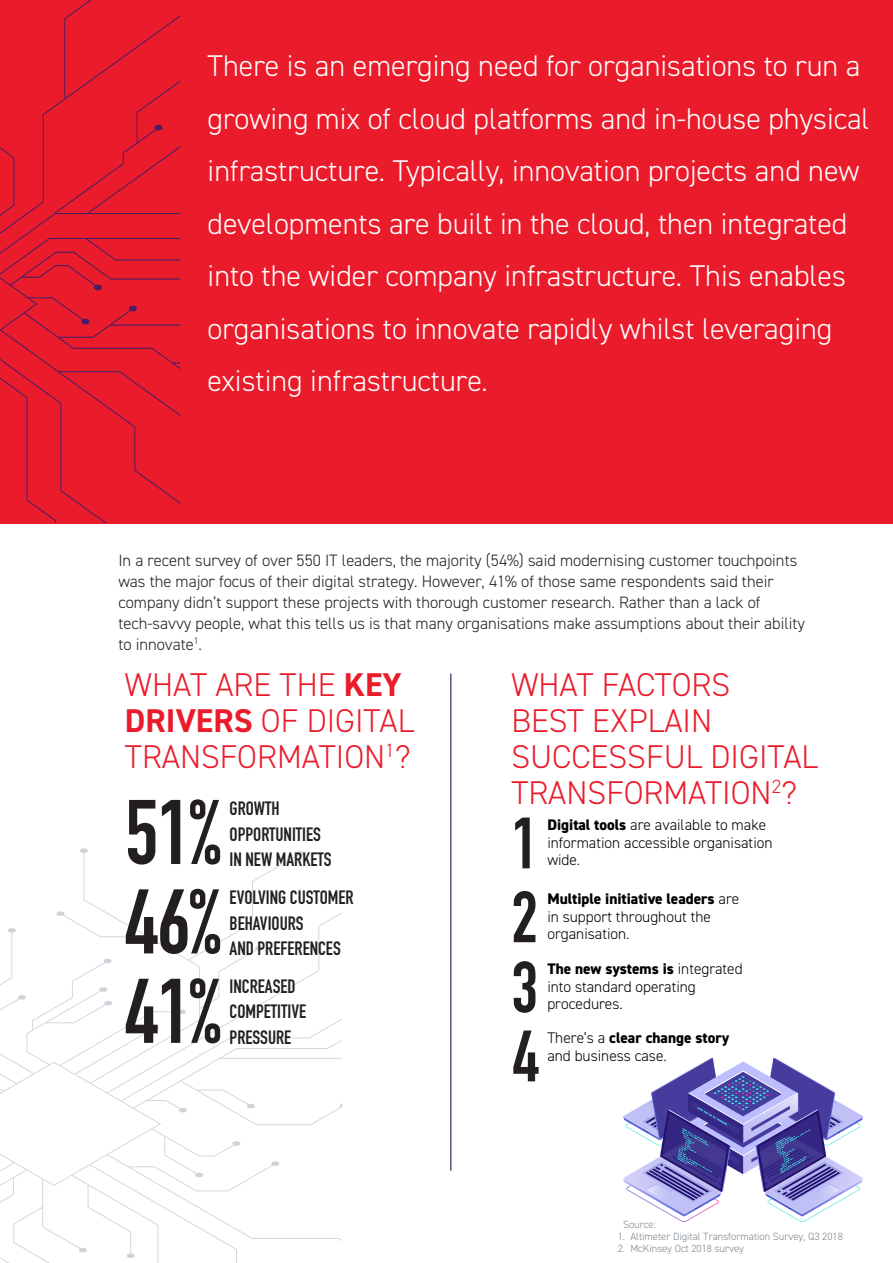
<style>
.page{position:relative;width:893px;height:1263px;background:#fff}
.page>*{position:absolute;margin:0;border:0;box-sizing:border-box;transform-origin:0 0}
.t1{font:90px/89.4px "DIN Engschrift Std";color:#231f20;text-align:justify}
.t2{font:71.4px "DIN Engschrift Std";color:#231f20}
.t3{font:300 33px/36px "DIN2014";color:#ea1c2c}
.t4{font:300 30px/52.5px "DIN2014";color:#fff}
.t5{font:19.05px/25.3px "DIN Engschrift Std";color:#231f20}
.t6{font:300 16.5px/21px "DIN2014";color:#231f20}
.t7{font:300 15.3px/17.5px "DIN2014";color:#000}
.t8{font:300 10.5px "DIN2014";color:#7c858c}
.s1{font-weight:700}
.s2{font-weight:800}
</style>
<div class="page">
<div style="left:0;top:0;width:893px;height:523px;background:#ea1c2c"></div>
<svg style="left:0;top:848px;width:342px;height:415px"></svg>
<svg style="left:0;top:0;width:180px;height:523px"></svg>
<hr style="left:450px;top:674px;width:1px;height:497px;background:#1c164b">
<svg style="left:623px;top:1057px;width:240px;height:165px"></svg>
<p class="t4" style="left:208px;top:40px;width:663px">There is an emerging need for organisations to run a growing mix of cloud platforms and in-house physical infrastructure. Typically, innovation projects and new developments are built in the cloud, then integrated into the wider company infrastructure. This enables organisations to innovate rapidly whilst leveraging existing infrastructure.</p>
<p class="t6" style="left:118px;top:550px;width:688px">In a recent survey of over 550 IT leaders, the majority (54%) said modernising customer touchpoints was the major focus of their digital strategy. However, 41% of those same respondents said their company didn’t support these projects with thorough customer research. Rather than a lack of tech-savvy people, what this tells us is that many organisations make assumptions about their ability to innovate<sup>1</sup>.</p>
<h3 class="t3" style="left:125px;top:667px;width:291px">WHAT ARE THE <span class="s1">KEY<br>DRIVERS</span> OF DIGITAL<br>TRANSFORMATION<sup>1</sup>?</h3>
<h1 class="t1" style="left:125px;top:788px;width:97px">51% 46% 41%</h1>
<p class="t5" style="left:230px;top:796px;width:104px">GROWTH<br>OPPORTUNITIES<br>IN NEW MARKETS</p>
<h3 class="t3" style="left:511px;top:667px;width:308px">WHAT FACTORS<br>BEST EXPLAIN<br>SUCCESSFUL DIGITAL<br>TRANSFORMATION<sup>2</sup>?</h3>
<h2 class="t2" style="left:511px;top:801px;width:28px">1</h2>
<p class="t7" style="left:547px;top:816px;width:227px"><span class="s2">Digital tools</span> are available to make information accessible organisation wide.</p>
<h2 class="t2" style="left:511px;top:875px;width:28px">2</h2>
<p class="t7" style="left:547px;top:890px;width:194px"><span class="s2">Multiple initiative leaders</span> are in support throughout the organisation.</p>
<h2 class="t2" style="left:511px;top:945px;width:28px">3</h2>
<p class="t7" style="left:547px;top:960px;width:197px"><span class="s2">The new systems is</span> integrated into standard operating procedures.</p>
<h2 class="t2" style="left:513px;top:1014px;width:28px">4</h2>
<p class="t7" style="left:547px;top:1029px;width:183px">There’s a <span class="s2">clear change story </span>and business case.</p>
<p class="t5" style="left:230px;top:885px;width:125px">EVOLVING CUSTOMER<br>BEHAVIOURS<br>AND PREFERENCES</p>
<p class="t5" style="left:230px;top:974px;width:78px">INCREASED<br>COMPETITIVE<br>PRESSURE</p>
<p class="t8" style="left:623px;top:1218px;width:34px">Source:</p>
<p class="t8" style="left:618px;top:1230px;width:227px">1. Altimeter Digital Transformation Survey, Q3 2018</p>
<p class="t8" style="left:618px;top:1242px;width:128px">2. McKinsey Oct 2018 survey</p>
</div>
